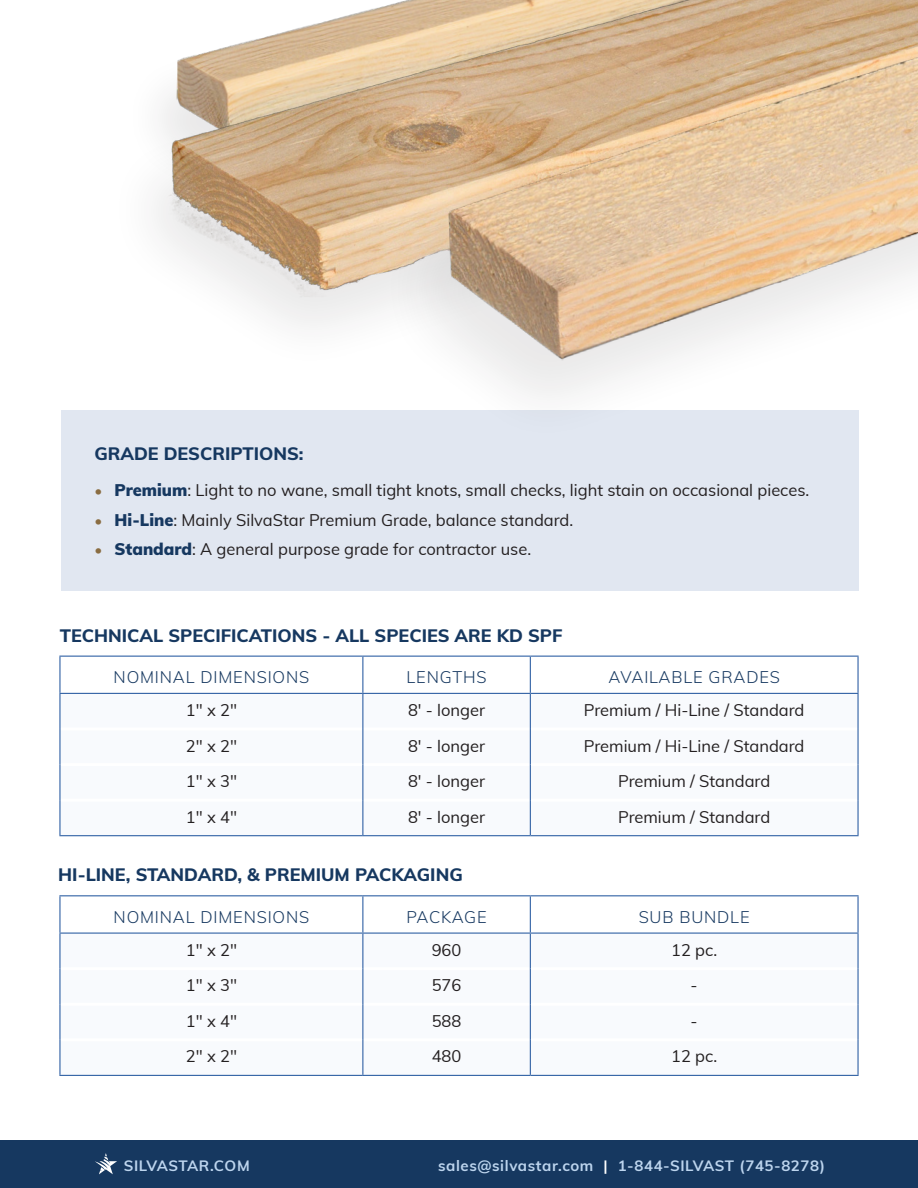
<style>
.page{position:relative;width:918px;height:1188px;background:#fff}
.page>*{position:absolute;margin:0;border:0;box-sizing:border-box;transform-origin:0 0}
.BODY_COPY{font:800 18px "Muli";color:#163860}
.t1{font:16.5px "Muli";color:#231f20}
.t2{font:300 16.5px "Muli";letter-spacing:.05em;color:#163860}
.t3{font:300 16.5px "Muli";letter-spacing:.03em;color:#163860}
.t4{font:700 15px "Muli";letter-spacing:.04em;color:#bdd5ee}
.s1{font-size:15px;color:#8a6d42}
.s2{font-weight:900;color:#163860}
.s3{color:#fff}
</style>
<div class="page">
<div style="left:61px;top:410px;width:798px;height:180px;background:#e1e7f1"></div>
<svg style="left:61px;top:896px;width:796px;height:37px"></svg>
<svg style="left:61px;top:934px;width:796px;height:141px"></svg>
<hr style="left:61px;top:967px;width:301px;height:3px;background:#fff">
<hr style="left:363px;top:967px;width:167px;height:3px;background:#fff">
<hr style="left:531px;top:967px;width:326px;height:3px;background:#fff">
<hr style="left:61px;top:1003px;width:301px;height:3px;background:#fff">
<hr style="left:363px;top:1003px;width:167px;height:3px;background:#fff">
<hr style="left:531px;top:1003px;width:326px;height:3px;background:#fff">
<hr style="left:61px;top:1038px;width:301px;height:3px;background:#fff">
<hr style="left:363px;top:1038px;width:167px;height:3px;background:#fff">
<hr style="left:531px;top:1038px;width:326px;height:3px;background:#fff">
<hr style="left:59px;top:934px;width:2px;height:35px;background:#3262a5">
<hr style="left:59px;top:969px;width:2px;height:35px;background:#3262a5">
<hr style="left:59px;top:1004px;width:2px;height:36px;background:#3262a5">
<hr style="left:59px;top:1040px;width:2px;height:35px;background:#3262a5">
<hr style="left:59px;top:1075px;width:304px;height:1px;background:#3262a5">
<hr style="left:363px;top:1075px;width:167px;height:1px;background:#3262a5">
<hr style="left:530px;top:1075px;width:329px;height:1px;background:#3262a5">
<hr style="left:59px;top:895px;width:304px;height:1px;background:#3262a5">
<hr style="left:59px;top:896px;width:2px;height:37px;background:#3262a5">
<hr style="left:363px;top:895px;width:167px;height:1px;background:#3262a5">
<hr style="left:530px;top:895px;width:329px;height:1px;background:#3262a5">
<hr style="left:59px;top:933px;width:304px;height:1px;background:#3262a5">
<hr style="left:363px;top:933px;width:167px;height:1px;background:#3262a5">
<hr style="left:530px;top:933px;width:329px;height:1px;background:#3262a5">
<hr style="left:362px;top:896px;width:1px;height:37px;background:#3262a5">
<hr style="left:530px;top:896px;width:1px;height:37px;background:#3262a5">
<hr style="left:857px;top:896px;width:2px;height:37px;background:#3262a5">
<hr style="left:362px;top:934px;width:1px;height:35px;background:#3262a5">
<hr style="left:530px;top:934px;width:1px;height:35px;background:#3262a5">
<hr style="left:857px;top:934px;width:2px;height:35px;background:#3262a5">
<hr style="left:362px;top:969px;width:1px;height:35px;background:#3262a5">
<hr style="left:530px;top:969px;width:1px;height:35px;background:#3262a5">
<hr style="left:857px;top:969px;width:2px;height:35px;background:#3262a5">
<hr style="left:362px;top:1004px;width:1px;height:36px;background:#3262a5">
<hr style="left:530px;top:1004px;width:1px;height:36px;background:#3262a5">
<hr style="left:857px;top:1004px;width:2px;height:36px;background:#3262a5">
<hr style="left:362px;top:1040px;width:1px;height:35px;background:#3262a5">
<hr style="left:530px;top:1040px;width:1px;height:35px;background:#3262a5">
<hr style="left:857px;top:1040px;width:2px;height:35px;background:#3262a5">
<svg style="left:61px;top:657px;width:796px;height:36px"></svg>
<hr style="left:59px;top:694px;width:2px;height:35px;background:#3262a5">
<hr style="left:530px;top:694px;width:1px;height:35px;background:#3262a5">
<hr style="left:857px;top:694px;width:2px;height:35px;background:#3262a5">
<hr style="left:59px;top:729px;width:2px;height:36px;background:#3262a5">
<hr style="left:530px;top:729px;width:1px;height:36px;background:#3262a5">
<hr style="left:857px;top:729px;width:2px;height:36px;background:#3262a5">
<hr style="left:59px;top:765px;width:2px;height:35px;background:#3262a5">
<hr style="left:530px;top:765px;width:1px;height:35px;background:#3262a5">
<hr style="left:857px;top:765px;width:2px;height:35px;background:#3262a5">
<hr style="left:59px;top:800px;width:2px;height:35px;background:#3262a5">
<hr style="left:530px;top:800px;width:1px;height:35px;background:#3262a5">
<hr style="left:857px;top:800px;width:2px;height:35px;background:#3262a5">
<hr style="left:59px;top:835px;width:304px;height:1px;background:#3262a5">
<hr style="left:363px;top:835px;width:167px;height:1px;background:#3262a5">
<hr style="left:530px;top:835px;width:329px;height:1px;background:#3262a5">
<hr style="left:59px;top:656px;width:304px;height:1px;background:#3262a5">
<hr style="left:59px;top:657px;width:2px;height:36px;background:#3262a5">
<hr style="left:363px;top:656px;width:167px;height:1px;background:#3262a5">
<hr style="left:530px;top:656px;width:329px;height:1px;background:#3262a5">
<hr style="left:530px;top:657px;width:1px;height:36px;background:#3262a5">
<hr style="left:857px;top:657px;width:2px;height:36px;background:#3262a5">
<hr style="left:59px;top:693px;width:304px;height:1px;background:#3262a5">
<hr style="left:363px;top:693px;width:167px;height:1px;background:#3262a5">
<hr style="left:530px;top:693px;width:329px;height:1px;background:#3262a5">
<hr style="left:362px;top:657px;width:1px;height:36px;background:#3262a5">
<hr style="left:362px;top:694px;width:1px;height:35px;background:#3262a5">
<hr style="left:362px;top:729px;width:1px;height:36px;background:#3262a5">
<hr style="left:362px;top:765px;width:1px;height:35px;background:#3262a5">
<hr style="left:362px;top:800px;width:1px;height:35px;background:#3262a5">
<img style="left:156px;top:7px;width:223px;height:291px">
<div style="left:379px;top:0;width:539px;height:447px;background:#231f20;opacity:.1"></div>
<img style="left:428px;top:0;width:490px;height:363px">
<div style="left:0;top:1140px;width:918px;height:48px;background:#163860"></div>
<svg style="left:95px;top:1153px;width:22px;height:22px"></svg>
<p class="BODY_COPY" style="left:94px;top:441px;width:211px">GRADE DESCRIPTIONS:</p>
<p class="t1" style="left:94px;top:478px;width:716px"><span class="s1">•</span> <span class="s2">Premium</span>: Light to no wane, small tight knots, small checks, light stain on occasional pieces.</p>
<p class="t1" style="left:94px;top:508px;width:480px"><span class="s1">•</span> <span class="s2">Hi-Line</span>: Mainly SilvaStar Premium Grade, balance standard.</p>
<p class="t1" style="left:94px;top:537px;width:438px"><span class="s1">•</span> <span class="s2">Standard</span>: A general purpose grade for contractor use.</p>
<p class="BODY_COPY" style="left:60px;top:622px;width:504px">TECHNICAL SPECIFICATIONS - ALL SPECIES ARE KD SPF</p>
<p class="t2" style="left:114px;top:665px;width:197px">NOMINAL DIMENSIONS</p>
<p class="t2" style="left:407px;top:665px;width:82px">LENGTHS</p>
<p class="t2" style="left:609px;top:665px;width:173px">AVAILABLE GRADES</p>
<p class="t1" style="left:186px;top:698px;width:53px">1″ x 2″</p>
<p class="t1" style="left:408px;top:698px;width:79px">8′ - longer</p>
<p class="t1" style="left:584px;top:698px;width:222px">Premium / Hi-Line / Standard</p>
<p class="t1" style="left:186px;top:734px;width:53px">2″ x 2″</p>
<p class="t1" style="left:408px;top:734px;width:79px">8′ - longer</p>
<p class="t1" style="left:584px;top:734px;width:222px">Premium / Hi-Line / Standard</p>
<p class="t1" style="left:186px;top:769px;width:53px">1″ x 3″</p>
<p class="t1" style="left:408px;top:769px;width:79px">8′ - longer</p>
<p class="t1" style="left:618px;top:769px;width:154px">Premium / Standard</p>
<p class="t1" style="left:186px;top:805px;width:53px">1″ x 4″</p>
<p class="t1" style="left:408px;top:805px;width:79px">8′ - longer</p>
<p class="t1" style="left:618px;top:805px;width:154px">Premium / Standard</p>
<p class="BODY_COPY" style="left:58px;top:861px;width:406px">HI-LINE, STANDARD, &amp; PREMIUM PACKAGING</p>
<p class="t2" style="left:114px;top:905px;width:197px">NOMINAL DIMENSIONS</p>
<p class="t3" style="left:406px;top:905px;width:82px">PACKAGE</p>
<p class="t2" style="left:639px;top:905px;width:112px">SUB BUNDLE</p>
<p class="t1" style="left:186px;top:938px;width:53px">1″ x 2″</p>
<p class="t1" style="left:432px;top:938px;width:31px">960</p>
<p class="t1" style="left:671px;top:938px;width:48px">12 pc.</p>
<p class="t1" style="left:186px;top:973px;width:53px">1″ x 3″</p>
<p class="t1" style="left:432px;top:973px;width:31px">576</p>
<p class="t1" style="left:691px;top:973px;width:9px">-</p>
<p class="t1" style="left:186px;top:1009px;width:53px">1″ x 4″</p>
<p class="t1" style="left:432px;top:1009px;width:31px">588</p>
<p class="t1" style="left:691px;top:1009px;width:9px">-</p>
<p class="t1" style="left:186px;top:1044px;width:53px">2″ x 2″</p>
<p class="t1" style="left:432px;top:1044px;width:31px">480</p>
<p class="t1" style="left:671px;top:1044px;width:48px">12 pc.</p>
<p class="t4" style="left:124px;top:1155px;width:127px">SILVASTAR.COM</p>
<p class="t4" style="left:438px;top:1155px;width:389px">sales@silvastar.com <span class="s3">|</span> 1-844-SILVAST (745-8278)</p>
</div>
